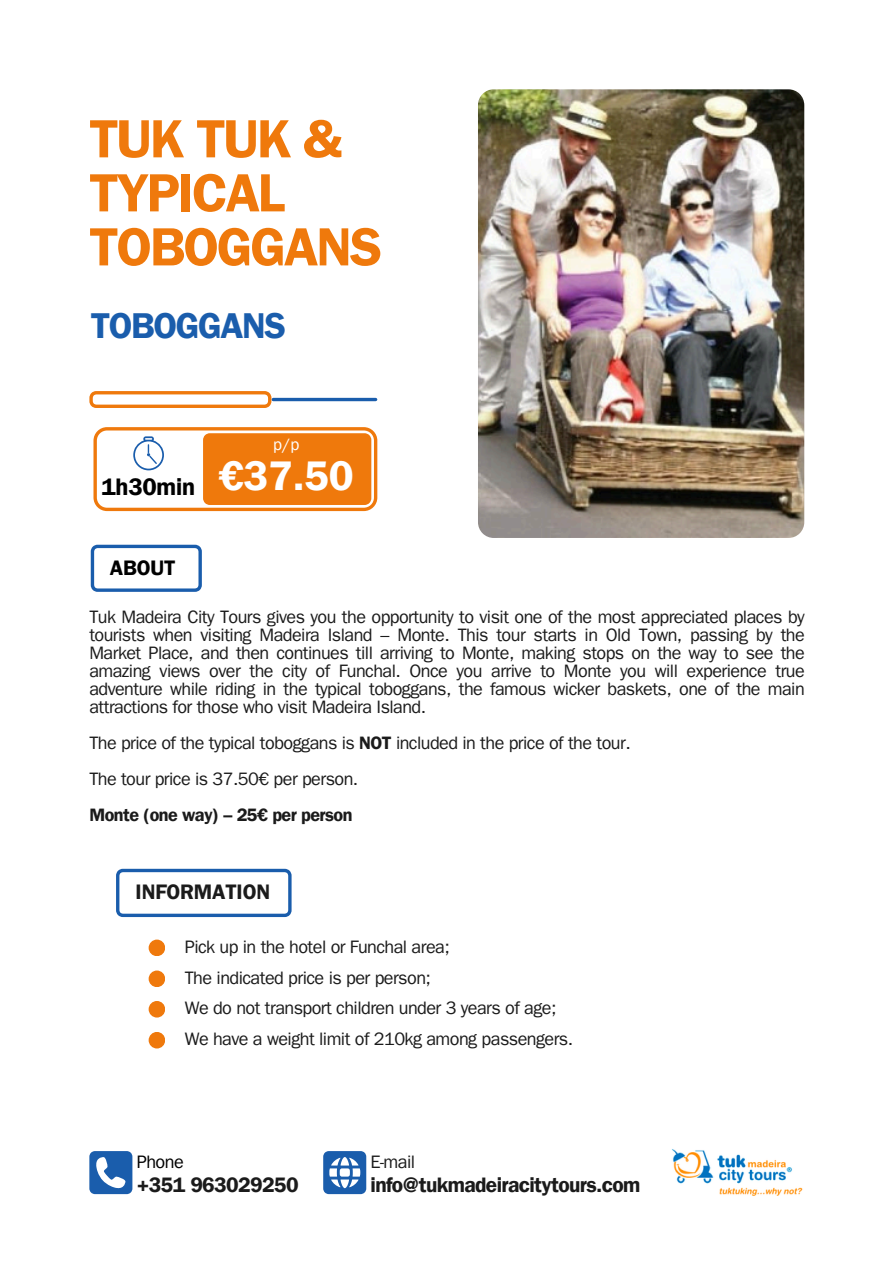
<style>
.page{position:relative;width:894px;height:1264px;background:#fff}
.page>*{position:absolute;margin:0;border:0;box-sizing:border-box;transform-origin:0 0}
.t1{font:54px/54px "Franklin Gothic LT Pro Dm";letter-spacing:-.04em;color:#ef790c}
.t2{font:41.55px "Franklin Gothic LT Pro Dm";color:#fff}
.t3{font:36px "Franklin Gothic LT Pro Dm";letter-spacing:-.04em;color:#1a5dac}
.t4{font:24px "Franklin Gothic LT Pro Dm";letter-spacing:-.01em;color:#000}
.t5{font:21px "Franklin Gothic LT Pro Dm";letter-spacing:-.03em;color:#1b1b1b}
.t6{font:21px "Franklin Gothic LT Pro Dm";letter-spacing:-.01em;color:#1b1b1b}
.t7{font:21px "Franklin Gothic LT Pro Dm";letter-spacing:-.01em;color:#000}
.t8{font:18px/18px "Franklin Gothic LT Pro";letter-spacing:-.03em;color:#1b1b1b;text-align:justify}
.t9{font:18px "Franklin Gothic LT Pro Dm";letter-spacing:-.03em;color:#1b1b1b}
.t10{font:18px "Franklin Gothic LT Pro";letter-spacing:-.03em;color:#000}
.t11{font:16.5px "Franklin Gothic LT Pro";color:#fff}
.s1{font-family:"Franklin Gothic LT Pro Dm"}
</style>
<div class="page">
<img style="left:478px;top:89px;width:326px;height:449px">
<hr style="left:273px;top:398px;width:102px;height:3px;background:#1a5dac">
<svg style="left:89px;top:391px;width:182px;height:17px"></svg>
<svg style="left:93px;top:427px;width:284px;height:84px"></svg>
<svg style="left:91px;top:544px;width:111px;height:48px"></svg>
<svg style="left:323px;top:1151px;width:43px;height:43px"></svg>
<svg style="left:89px;top:1151px;width:43px;height:43px"></svg>
<svg style="left:116px;top:868px;width:175px;height:49px"></svg>
<div style="left:149px;top:939px;width:16px;height:17px;background:#ef790c;border-radius:50%"></div>
<div style="left:149px;top:970px;width:16px;height:17px;background:#ef790c;border-radius:50%"></div>
<img style="left:672px;top:1149px;width:131px;height:47px">
<div style="left:149px;top:1000px;width:16px;height:17px;background:#ef790c;border-radius:50%"></div>
<div style="left:149px;top:1031px;width:16px;height:17px;background:#ef790c;border-radius:50%"></div>
<p class="t1" style="left:89px;top:120px;width:294px">TUK TUK &amp;<br>TYPICAL<br>TOBOGGANS</p>
<p class="t3" style="left:91px;top:313px;width:197px">TOBOGGANS</p>
<p class="t4" style="left:101px;top:478px;width:95px">1h30min</p>
<h4 class="t11" style="left:273px;top:439px;width:28px">p/p</h4>
<p class="t2" style="left:219px;top:461px;width:136px">€37.50</p>
<h2 class="t7" style="left:110px;top:560px;width:67px">ABOUT</h2>
<h5 class="t8" style="left:89px;top:610px;width:716px">Tuk Madeira City Tours gives you the opportunity to visit one of the most appreciated places by tourists when visiting Madeira Island – Monte. This tour starts in Old Town, passing by the Market Place, and then continues till arriving to Monte, making stops on the way to see the amazing views over the city of Funchal. Once you arrive to Monte you will experience true adventure while riding in the typical toboggans, the famous wicker baskets, one of the main attractions for those who visit Madeira Island.</h5>
<p class="t8" style="left:89px;top:736px;width:542px">The price of the typical toboggans is <span class="s1">NOT</span> included in the price of the tour.</p>
<p class="t8" style="left:89px;top:772px;width:270px">The tour price is 37.50€ per person.</p>
<p class="t9" style="left:89px;top:808px;width:264px">Monte (one way) – 25€ per person</p>
<p class="t6" style="left:136px;top:884px;width:136px">INFORMATION</p>
<p class="t8" style="left:185px;top:940px;width:266px">Pick up in the hotel or Funchal area;</p>
<p class="t8" style="left:185px;top:971px;width:247px">The indicated price is per person;</p>
<h6 class="t8" style="left:185px;top:1001px;width:373px">We do not transport children under 3 years of age;</h6>
<p class="t8" style="left:185px;top:1032px;width:390px">We have a weight limit of 210kg among passengers.</p>
<h5 class="t10" style="left:137px;top:1155px;width:48px">Phone</h5>
<p class="t5" style="left:137px;top:1177px;width:163px">+351 963029250</p>
<p class="t8" style="left:370px;top:1155px;width:46px">E-mail</p>
<p class="t5" style="left:370px;top:1177px;width:271px">info@tukmadeiracitytours.com</p>
</div>
